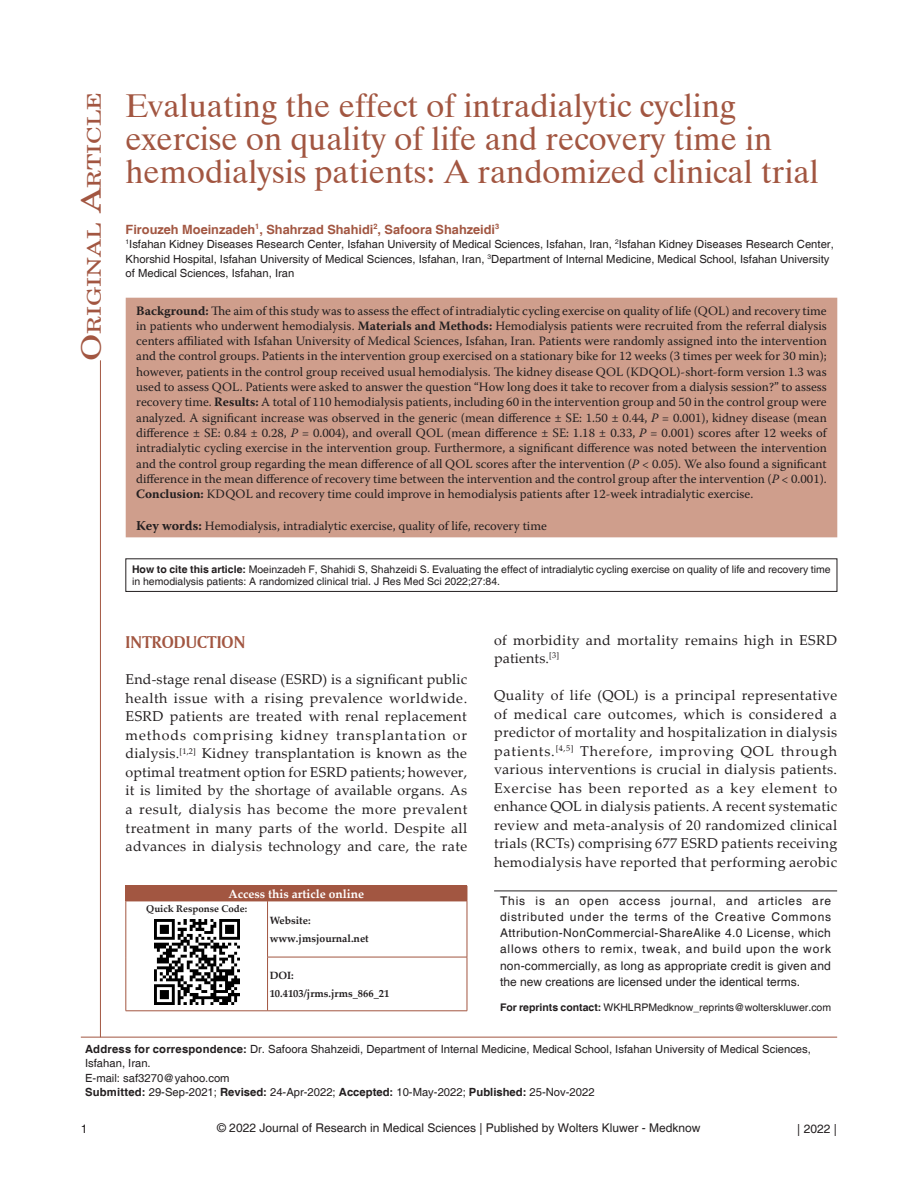
<style>
.page{position:relative;width:918px;height:1188px;background:#fff}
.page>*{position:absolute;margin:0;border:0;box-sizing:border-box;transform-origin:0 0}
.AT{font:33px/33px "Dutch 801 BT";color:#a25641}
.AH{font:18.9px "New Century Schlbk";color:#a25641;scale:1.3 1}
.t1{font:18px "Amerigo BT Bold A";color:#a25641}
.TX{font:14.25px/18.6px "Palatino Linotype";letter-spacing:.025em;color:#231f20;text-align:justify}
.ABS{font:12.75px/15.3px "Warnock Pro";color:#231f20;text-align:justify}
.KWD{font:12.75px "Warnock Pro";color:#231f20}
.AU{font:700 12.75px "Helvetica";color:#a25641}
.C{font:12px/16.2px "Helvetica";color:#231f20;text-align:justify}
.AAO{font:700 12px "Palatino Linotype";color:#fff}
.AFF{font:11.25px/14.7px "Helvetica";color:#231f20}
.ADD{font:11.25px/14.5px "Helvetica";color:#231f20}
.HIS{font:11.25px "Helvetica";color:#231f20}
.HTC{font:10.5px/12.6px "Helvetica";color:#231f20}
.C-2{font:10.5px "Helvetica";color:#231f20}
.Web{font:700 10.5px/18.5px "Palatino Linotype";color:#231f20}
.QRC{font:700 9.75px "Palatino Linotype";color:#231f20}
.s1{font-size:27px}
.s2{font-weight:700}
.s3{font-style:italic}
.s4{font-weight:700;font-size:13.5px}
</style>
<div class="page">
<div style="left:126px;top:298px;width:711px;height:239px;background:#cf9e8c"></div>
<hr style="left:81px;top:1037px;width:756px;height:1px;background:#a25641">
<hr style="left:100px;top:360px;width:1px;height:677px;background:#a25641">
<div style="left:126px;top:886px;width:341px;height:15px;background:#a25641"></div>
<svg style="left:467px;top:886px;width:1px;height:15px"></svg>
<hr style="left:126px;top:901px;width:1px;height:56px;background:#a25641">
<hr style="left:126px;top:957px;width:1px;height:54px;background:#a25641">
<hr style="left:126px;top:901px;width:142px;height:1px;background:#a25641">
<hr style="left:267px;top:901px;width:1px;height:56px;background:#a25641">
<hr style="left:268px;top:901px;width:199px;height:1px;background:#a25641">
<hr style="left:467px;top:901px;width:1px;height:56px;background:#a25641">
<hr style="left:126px;top:1011px;width:142px;height:1px;background:#a25641">
<hr style="left:267px;top:957px;width:1px;height:54px;background:#a25641">
<hr style="left:267px;top:957px;width:200px;height:1px;background:#a25641">
<hr style="left:467px;top:957px;width:1px;height:54px;background:#a25641">
<hr style="left:268px;top:1011px;width:199px;height:1px;background:#a25641">
<img style="left:154px;top:919px;width:85px;height:85px">
<div style="left:126px;top:559px;width:711px;height:33px;border:1px solid #231f20"></div>
<hr style="left:494px;top:891px;width:343px;height:1px;background:#231f20">
<p class="AH" style="left:83px;top:361px;width:209px;rotate:-90deg"><span class="s1">O</span>riginal <span class="s1">A</span>rticle</p>
<p class="AT" style="left:126px;top:89px;width:695px">Evaluating the effect of intradialytic cycling exercise on quality of life and recovery time in hemodialysis patients: A randomized clinical trial</p>
<p class="AU" style="left:126px;top:221px;width:375px">Firouzeh Moeinzadeh<sup>1</sup>, Shahrzad Shahidi<sup>2</sup>, Safoora Shahzeidi<sup>3</sup></p>
<p class="AFF" style="left:126px;top:237px;width:710px"><sup>1</sup>Isfahan Kidney Diseases Research Center, Isfahan University of Medical Sciences, Isfahan, Iran, <sup>2</sup>Isfahan Kidney Diseases Research Center,<br>Khorshid Hospital, Isfahan University of Medical Sciences, Isfahan, Iran, <sup>3</sup>Department of Internal Medicine, Medical School, Isfahan University of Medical Sciences, Isfahan, Iran</p>
<p class="ABS" style="left:136px;top:303px;width:692px"><span class="s2">Background:</span> The aim of this study was to assess the effect of intradialytic cycling exercise on quality of life (QOL) and recovery time in patients who underwent hemodialysis. <span class="s2">Materials and Methods:</span> Hemodialysis patients were recruited from the referral dialysis centers affiliated with Isfahan University of Medical Sciences, Isfahan, Iran. Patients were randomly assigned into the intervention and the control groups. Patients in the intervention group exercised on a stationary bike for 12 weeks (3 times per week for 30 min); however, patients in the control group received usual hemodialysis. The kidney disease QOL (KDQOL)‑short‑form version 1.3 was used to assess QOL. Patients were asked to answer the question “How long does it take to recover from a dialysis session?” to assess recovery time. <span class="s2">Results:</span> A total of 110 hemodialysis patients, including 60 in the intervention group and 50 in the control group were analyzed. A significant increase was observed in the generic (mean difference ± SE: 1.50 ± 0.44, <span class="s3">P</span> = 0.001), kidney disease (mean difference ± SE: 0.84 ± 0.28, <span class="s3">P</span> = 0.004), and overall QOL (mean difference ± SE: 1.18 ± 0.33, <span class="s3">P</span> = 0.001) scores after 12 weeks of intradialytic cycling exercise in the intervention group. Furthermore, a significant difference was noted between the intervention and the control group regarding the mean difference of all QOL scores after the intervention (<span class="s3">P</span> &lt; 0.05). We also found a significant difference in the mean difference of recovery time between the intervention and the control group after the intervention (<span class="s3">P</span> &lt; 0.001).<br><span class="s2">Conclusion:</span> KDQOL and recovery time could improve in hemodialysis patients after 12‑week intradialytic exercise.</p>
<p class="KWD" style="left:136px;top:518px;width:412px"><span class="s4">Key words:</span> Hemodialysis, intradialytic exercise, quality of life, recovery time</p>
<p class="HTC" style="left:132px;top:563px;width:700px"><span class="s2">How to cite this article:</span> Moeinzadeh F, Shahidi S, Shahzeidi S. Evaluating the effect of intradialytic cycling exercise on quality of life and recovery time in hemodialysis patients: A randomized clinical trial. J Res Med Sci 2022;27:84.</p>
<h1 class="t1" style="left:126px;top:631px;width:121px">INTRODUCTION</h1>
<p class="TX" style="left:126px;top:670px;width:343px">End‑stage renal disease (ESRD) is a significant public health issue with a rising prevalence worldwide.<br>ESRD patients are treated with renal replacement methods comprising kidney transplantation or dialysis.<sup>[1,2]</sup> Kidney transplantation is known as the optimal treatment option for ESRD patients; however, it is limited by the shortage of available organs. As a result, dialysis has become the more prevalent treatment in many parts of the world. Despite all advances in dialysis technology and care, the rate</p>
<p class="AAO" style="left:229px;top:885px;width:137px">Access this article online</p>
<p class="QRC" style="left:146px;top:902px;width:102px">Quick Response Code:</p>
<p class="Web" style="left:270px;top:910px;width:101px">Website: www.jmsjournal.net</p>
<p class="Web" style="left:270px;top:965px;width:121px">DOI:<br>10.4103/jrms.jrms_866_21</p>
<p class="TX" style="left:494px;top:630px;width:344px">of morbidity and mortality remains high in ESRD patients.<sup>[3]</sup></p>
<p class="TX" style="left:494px;top:685px;width:345px">Quality of life (QOL) is a principal representative of medical care outcomes, which is considered a predictor of mortality and hospitalization in dialysis patients.<sup>[4,5]</sup> Therefore, improving QOL through various interventions is crucial in dialysis patients.<br>Exercise has been reported as a key element to enhance QOL in dialysis patients. A recent systematic review and meta‑analysis of 20 randomized clinical trials (RCTs) comprising 677 ESRD patients receiving hemodialysis have reported that performing aerobic</p>
<p class="C" style="left:500px;top:893px;width:333px">This is an open access journal, and articles are distributed under the terms of the Creative Commons Attribution‑NonCommercial‑ShareAlike 4.0 License, which allows others to remix, tweak, and build upon the work non‑commercially, as long as appropriate credit is given and the new creations are licensed under the identical terms.</p>
<p class="C-2" style="left:500px;top:1001px;width:333px"><span class="s2">For reprints contact:</span> WKHLRPMedknow_reprints@wolterskluwer.com</p>
<p class="ADD" style="left:85px;top:1042px;width:727px"><span class="s2">Address for correspondence:</span> Dr. Safoora Shahzeidi, Department of Internal Medicine, Medical School, Isfahan University of Medical Sciences,<br>Isfahan, Iran.<br>E‑mail: saf3270@yahoo.com</p>
<p class="HIS" style="left:85px;top:1086px;width:511px"><span class="s2">Submitted:</span> 29‑Sep‑2021; <span class="s2">Revised:</span> 24‑Apr‑2022; <span class="s2">Accepted:</span> 10‑May‑2022; <span class="s2">Published:</span> 25-Nov-2022</p>
<p class="C" style="left:81px;top:1122px;width:8px">1</p>
<p class="C" style="left:217px;top:1121px;width:485px">© 2022 Journal of Research in Medical Sciences | Published by Wolters Kluwer - Medknow</p>
<p class="C" style="left:797px;top:1121px;width:41px">| 2022 |</p>
</div>
